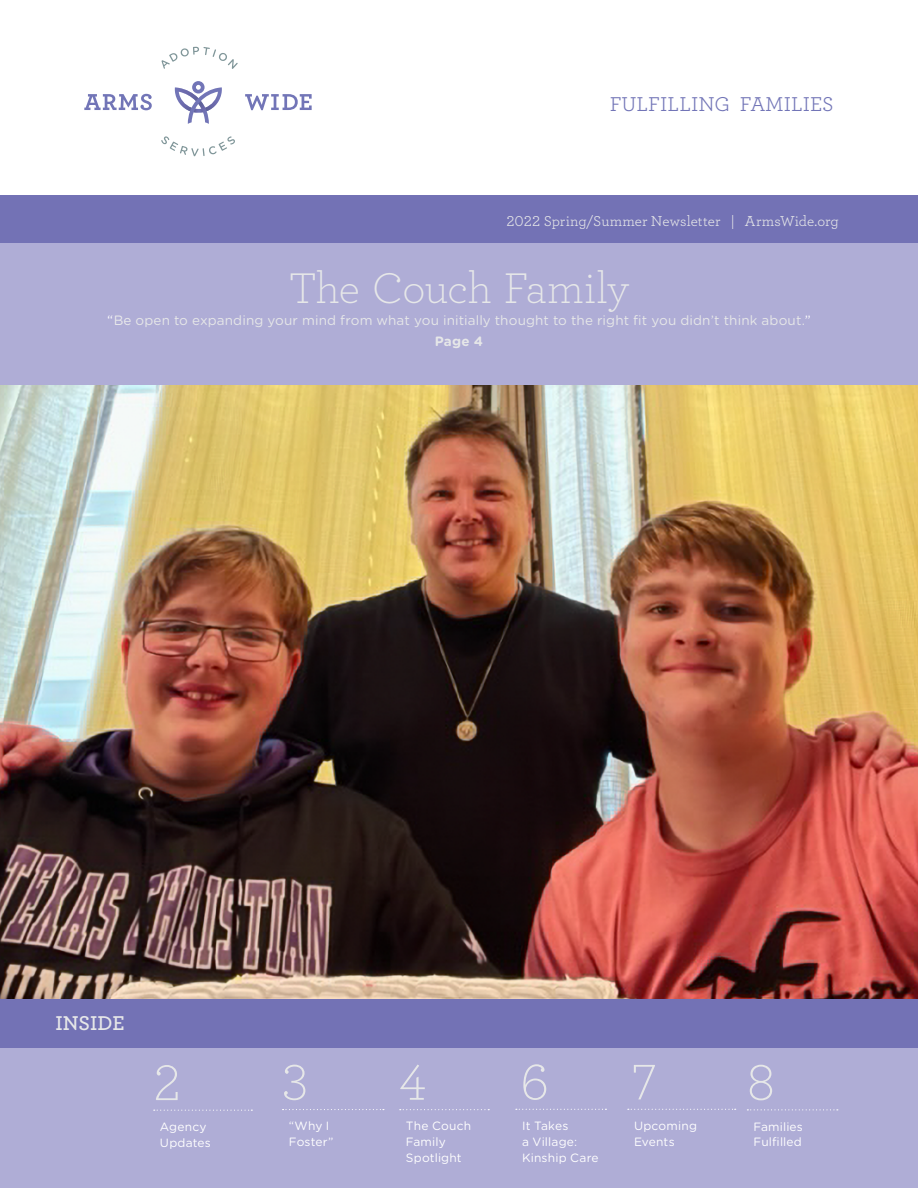
<style>
.page{position:relative;width:918px;height:1188px;background:#fff}
.page>*{position:absolute;margin:0;border:0;box-sizing:border-box;transform-origin:0 0}
.t1{font:300 52.5px "Archer Pro";color:#e6e7e8}
.t2{font:300 45px "Archer Pro";letter-spacing:-.02em;color:#e6e7e8}
.t3{font:21px "Archer Pro";color:#7275b7}
.t4{font:600 21px "Archer Pro";letter-spacing:-.005em;color:#e6e7e8}
.t5{font:15px "Archer Pro";letter-spacing:.005em;color:#e6e7e8}
.t6{font:13.5px/21px "Gotham Rounded";letter-spacing:.01em;color:#e6e7e8;text-align:center}
.t7{font:12px/15.8px "Gotham Rounded";letter-spacing:.015em;color:#fff}
.s1{color:#fff}
.s2{color:#eaeaeb}
.s3{font-weight:700}
</style>
<div class="page">
<img style="left:0;top:385px;width:918px;height:614px">
<div style="left:0;top:1018px;width:918px;height:170px;background:#afadd6"></div>
<svg style="left:162px;top:47px;width:76px;height:22px"></svg>
<svg style="left:161px;top:136px;width:74px;height:20px"></svg>
<svg style="left:84px;top:94px;width:68px;height:16px"></svg>
<svg style="left:245px;top:94px;width:67px;height:16px"></svg>
<svg style="left:175px;top:81px;width:47px;height:43px"></svg>
<div style="left:0;top:195px;width:918px;height:49px;background:#7372b5"></div>
<svg style="left:154px;top:1110px;width:98px;height:1px"></svg>
<svg style="left:283px;top:1109px;width:101px;height:1px"></svg>
<svg style="left:400px;top:1109px;width:89px;height:1px"></svg>
<svg style="left:516px;top:1109px;width:90px;height:1px"></svg>
<svg style="left:747px;top:1109px;width:91px;height:1px"></svg>
<div style="left:0;top:243px;width:918px;height:142px;background:#afadd6"></div>
<svg style="left:628px;top:1109px;width:108px;height:1px"></svg>
<div style="left:0;top:999px;width:918px;height:48px;background:#7372b5"></div>
<h3 class="t3" style="left:610px;top:90px;width:225px">FULFILLING FAMILIES</h3>
<p class="t5" style="left:506px;top:211px;width:334px">2022 Spring/Summer Newsletter | ArmsWide.org</p>
<h2 class="t2" style="left:289px;top:259px;width:342px">The Couch Family</h2>
<p class="t6" style="left:107px;top:309px;width:705px"><span class="s1">“</span><span class="s2">Be</span> open to expanding your mind from what you initially thought to the right fit you didn’t think about.<span class="s1">”<br></span><span class="s3">Page 4</span></p>
<h3 class="t4" style="left:55px;top:1007px;width:71px">INSIDE</h3>
<h1 class="t1" style="left:153px;top:1048px;width:29px">2</h1>
<h1 class="t1" style="left:282px;top:1048px;width:28px">3</h1>
<h1 class="t1" style="left:399px;top:1048px;width:29px">4</h1>
<h1 class="t1" style="left:520px;top:1048px;width:30px">6</h1>
<p class="t7" style="left:160px;top:1118px;width:52px">Agency<br>Updates</p>
<p class="t7" style="left:289px;top:1118px;width:46px">“Why I<br>Foster”</p>
<p class="t7" style="left:406px;top:1118px;width:67px">The Couch<br>Family<br>Spotlight</p>
<p class="t7" style="left:522px;top:1117px;width:78px">It Takes<br>a Village:<br>Kinship Care</p>
<h1 class="t1" style="left:632px;top:1048px;width:26px">7</h1>
<h1 class="t1" style="left:747px;top:1048px;width:30px">8</h1>
<p class="t7" style="left:754px;top:1118px;width:51px">Families<br>Fulfilled</p>
<p class="t7" style="left:634px;top:1117px;width:64px">Upcoming<br>Events</p>
</div>
